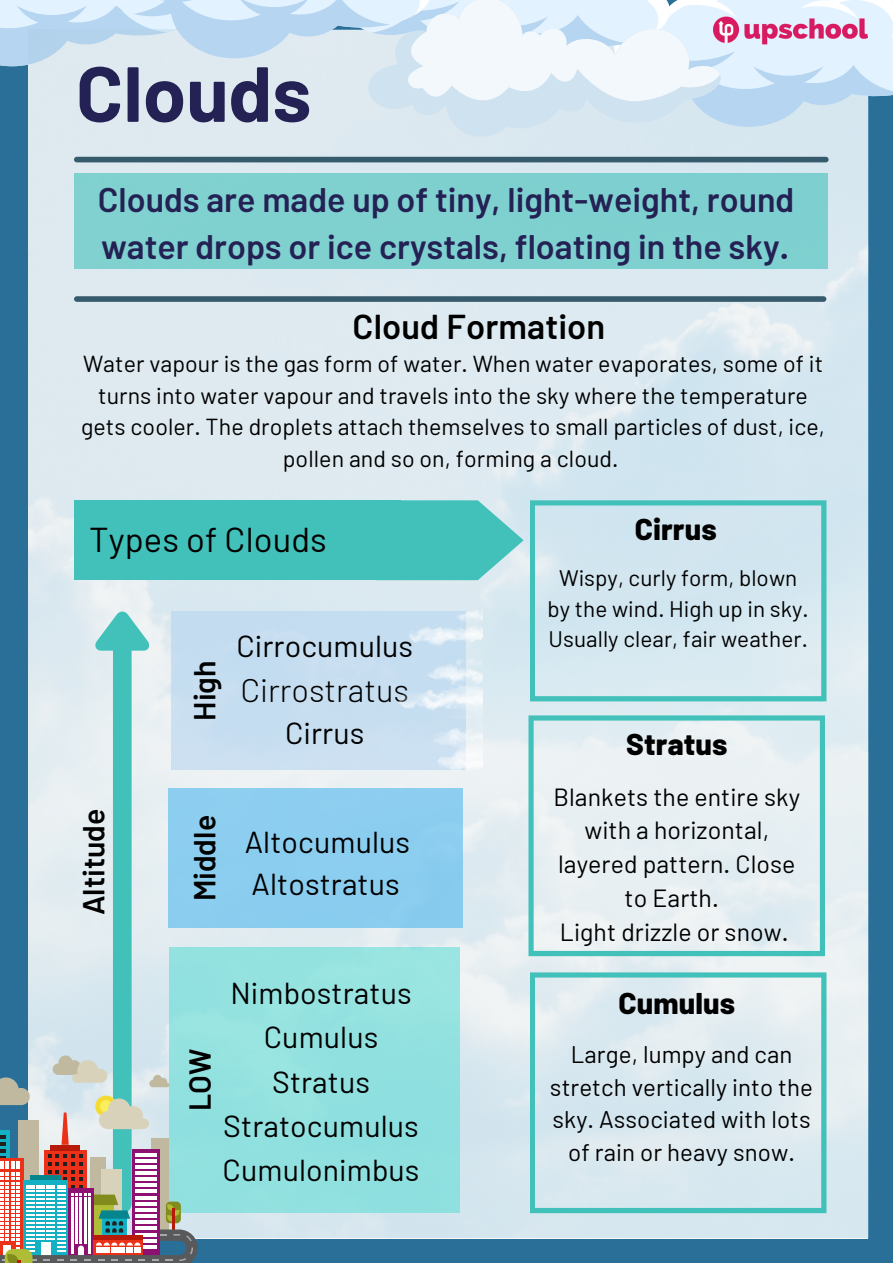
<style>
.page{position:relative;width:893px;height:1264px;background:#fff}
.page>*{position:absolute;margin:0;border:0;box-sizing:border-box;transform-origin:0 0}
.t1{font:700 78px "Barlow";color:#242254}
.t2{font:600 34.5px "Barlow";letter-spacing:.005em;color:#000}
.t3{font:34.5px "Barlow";letter-spacing:.005em;color:#000}
.t4{font:600 34.05px "Barlow";color:#242254}
.t5{font:300 32.55px "Barlow";color:#000}
.t6{font:30.3px "Barlow";letter-spacing:.005em;color:#000}
.t7{font:600 30.3px "Barlow";color:#000}
.t8{font:800 30px "Barlow";letter-spacing:.005em;color:#000}
.t9{font:24.9px/33.8px "Barlow";letter-spacing:.005em;color:#000;text-align:center}
.t10{font:24px/32.5px "Barlow";letter-spacing:.005em;color:#000;text-align:center}
.t11{font:23.1px/31.5px "Barlow";letter-spacing:.005em;color:#000;text-align:center}
.t12{font:22.5px/30.3px "Barlow";letter-spacing:.005em;color:#000;text-align:center}
</style>
<div class="page">
<div style="left:0;top:0;width:892px;height:1262px;background:#2a6f97"></div>
<img style="left:29px;top:127px;width:839px;height:1110px">
<div style="left:169px;top:947px;width:290px;height:265px;background:#91e1e0"></div>
<div style="left:77px;top:157px;width:748px;height:5px;background:#365b6d"></div>
<div style="left:77px;top:296px;width:746px;height:6px;background:#365b6d"></div>
<svg style="left:401px;top:500px;width:122px;height:80px;background:#5dc8c3"></svg>
<div style="left:75px;top:500px;width:326px;height:80px;background:#41c1ba"></div>
<div style="left:74px;top:173px;width:753px;height:96px;background:#7fd1cf"></div>
<div style="left:169px;top:788px;width:294px;height:139px;background:#8bceef"></div>
<div style="left:171px;top:611px;width:294px;height:158px;background:#c6def0"></div>
<svg style="left:530px;top:500px;width:296px;height:201px;background:#c8e4eb"></svg>
<svg style="left:528px;top:715px;width:297px;height:241px;background:#dbebee"></svg>
<svg style="left:530px;top:972px;width:296px;height:241px;background:#d1e6eb"></svg>
<img style="left:397px;top:598px;width:85px;height:175px">
<svg style="left:368px;top:127px;width:356px;height:12px;background:#d8e7ef"></svg>
<svg style="left:0;top:0;width:892px;height:127px;background:#d6e4f1"></svg>
<svg style="left:0;top:611px;width:205px;height:651px"></svg>
<p class="t1" style="left:76px;top:44px;width:237px">Clouds</p>
<p class="t4" style="left:98px;top:178px;width:698px">Clouds are made up of tiny, light-weight, round</p>
<p class="t4" style="left:101px;top:225px;width:689px">water drops or ice crystals, floating in the sky.</p>
<p class="t2" style="left:352px;top:304px;width:254px">Cloud Formation</p>
<p class="t11" style="left:81px;top:347px;width:745px">Water vapour is the gas form of water. When water evaporates, some of it turns into water vapour and travels into the sky where the temperature gets cooler. The droplets attach themselves to small particles of dust, ice, pollen and so on, forming a cloud.</p>
<p class="t3" style="left:89px;top:517px;width:239px">Types of Clouds</p>
<p class="t7" style="left:74px;top:915px;width:108px;rotate:-90deg">Altitude</p>
<p class="t7" style="left:185px;top:720px;width:62px;rotate:-90deg">High</p>
<p class="t6" style="left:236px;top:626px;width:178px">Cirrocumulus</p>
<p class="t5" style="left:240px;top:669px;width:170px">Cirrostratus</p>
<p class="t6" style="left:285px;top:713px;width:81px">Cirrus</p>
<p class="t7" style="left:185px;top:901px;width:88px;rotate:-90deg">Middle</p>
<p class="t6" style="left:245px;top:822px;width:167px">Altocumulus</p>
<p class="t6" style="left:251px;top:865px;width:150px">Altostratus</p>
<p class="t7" style="left:180px;top:1111px;width:64px;rotate:-90deg">LOW</p>
<p class="t6" style="left:230px;top:973px;width:183px">Nimbostratus</p>
<p class="t6" style="left:264px;top:1018px;width:116px">Cumulus</p>
<p class="t6" style="left:272px;top:1062px;width:99px">Stratus</p>
<p class="t6" style="left:223px;top:1106px;width:197px">Stratocumulus</p>
<p class="t6" style="left:222px;top:1150px;width:198px">Cumulonimbus</p>
<p class="t8" style="left:634px;top:510px;width:83px">Cirrus</p>
<p class="t12" style="left:547px;top:562px;width:263px">Wispy, curly form, blown by the wind. High up in sky.<br>Usually clear, fair weather.</p>
<p class="t8" style="left:626px;top:725px;width:103px">Stratus</p>
<p class="t9" style="left:553px;top:778px;width:248px">Blankets the entire sky with a horizontal, layered pattern. Close to Earth.</p>
<p class="t9" style="left:560px;top:913px;width:230px">Light drizzle or snow.</p>
<p class="t8" style="left:618px;top:984px;width:118px">Cumulus</p>
<p class="t10" style="left:550px;top:1037px;width:264px">Large, lumpy and can stretch vertically into the sky. Associated with lots of rain or heavy snow.</p>
</div>
